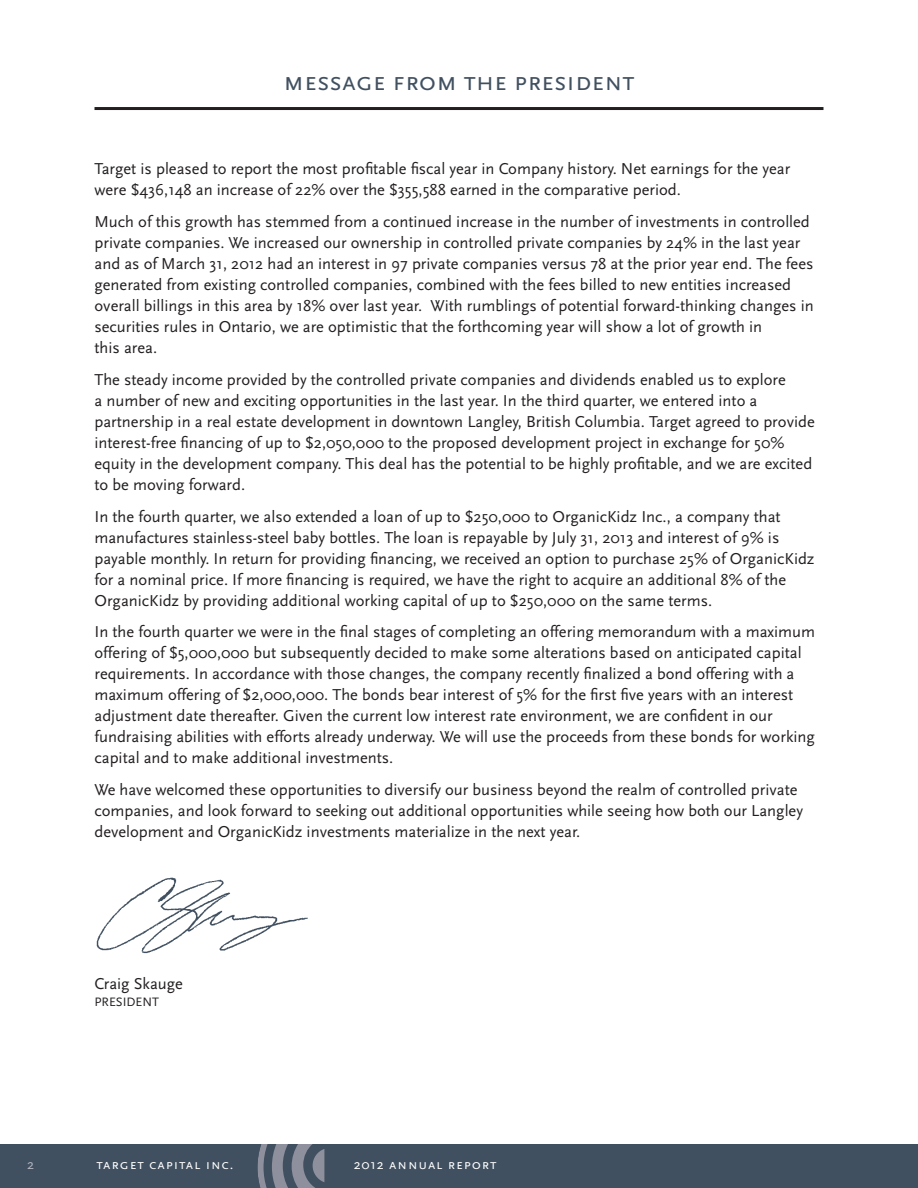
<style>
.page{position:relative;width:918px;height:1188px;background:#fff}
.page>*{position:absolute;margin:0;border:0;box-sizing:border-box;transform-origin:0 0}
.t1{font:27px "Scala Sans Caps";color:#415060}
.t2{font:16.5px/21px "Scala Sans";color:#231f20}
.t3{font:14.4px "Scala Sans Caps";letter-spacing:.06em;color:#fff}
.t4{font:14.25px "Scala Sans Caps";letter-spacing:.06em;color:#fff}
.t5{font:14.25px "Scala Sans Caps";color:#b4b5bd}
.t6{font:12.75px "Scala Sans";color:#231f20}
</style>
<div class="page">
<hr style="left:94px;top:107px;width:730px;height:3px;background:#231f20">
<div style="left:0;top:1145px;width:918px;height:43px;background:#415060"></div>
<svg style="left:257px;top:1145px;width:67px;height:43px"></svg>
<img style="left:96px;top:877px;width:212px;height:77px">
<h1 class="t1" style="left:284px;top:65px;width:352px">message from the president</h1>
<p class="t2" style="left:95px;top:160px;width:697px">Target is pleased to report the most profitable fiscal year in Company history. Net earnings for the year were $436,148 an increase of 22% over the $355,588 earned in the comparative period.</p>
<p class="t2" style="left:95px;top:213px;width:721px">Much of this growth has stemmed from a continued increase in the number of investments in controlled private companies. We increased our ownership in controlled private companies by 24% in the last year and as of March 31, 2012 had an interest in 97 private companies versus 78 at the prior year end. The fees generated from existing controlled companies, combined with the fees billed to new entities increased overall billings in this area by 18% over last year. With rumblings of potential forward-thinking changes in securities rules in Ontario, we are optimistic that the forthcoming year will show a lot of growth in<br>this area.</p>
<p class="t2" style="left:95px;top:370px;width:722px">The steady income provided by the controlled private companies and dividends enabled us to explore<br>a number of new and exciting opportunities in the last year. In the third quarter, we entered into a partnership in a real estate development in downtown Langley, British Columbia. Target agreed to provide interest-free financing of up to $2,050,000 to the proposed development project in exchange for 50% equity in the development company. This deal has the potential to be highly profitable, and we are excited to be moving forward.</p>
<p class="t2" style="left:95px;top:507px;width:722px">In the fourth quarter, we also extended a loan of up to $250,000 to OrganicKidz Inc., a company that manufactures stainless-steel baby bottles. The loan is repayable by July 31, 2013 and interest of 9% is payable monthly. In return for providing financing, we received an option to purchase 25% of OrganicKidz for a nominal price. If more financing is required, we have the right to acquire an additional 8% of the OrganicKidz by providing additional working capital of up to $250,000 on the same terms.</p>
<p class="t2" style="left:95px;top:623px;width:722px">In the fourth quarter we were in the final stages of completing an offering memorandum with a maximum offering of $5,000,000 but subsequently decided to make some alterations based on anticipated capital requirements. In accordance with those changes, the company recently finalized a bond offering with a maximum offering of $2,000,000. The bonds bear interest of 5% for the first five years with an interest adjustment date thereafter. Given the current low interest rate environment, we are confident in our fundraising abilities with efforts already underway. We will use the proceeds from these bonds for working capital and to make additional investments.</p>
<p class="t2" style="left:95px;top:781px;width:710px">We have welcomed these opportunities to diversify our business beyond the realm of controlled private companies, and look forward to seeking out additional opportunities while seeing how both our Langley development and OrganicKidz investments materialize in the next year.</p>
<p class="t2" style="left:95px;top:974px;width:90px">Craig Skauge</p>
<p class="t6" style="left:95px;top:997px;width:66px">PRESIDENT</p>
<p class="t5" style="left:27px;top:1156px;width:9px">2</p>
<p class="t3" style="left:96px;top:1156px;width:139px">target capital inc.</p>
<p class="t4" style="left:354px;top:1156px;width:144px">2012 annual report</p>
</div>
